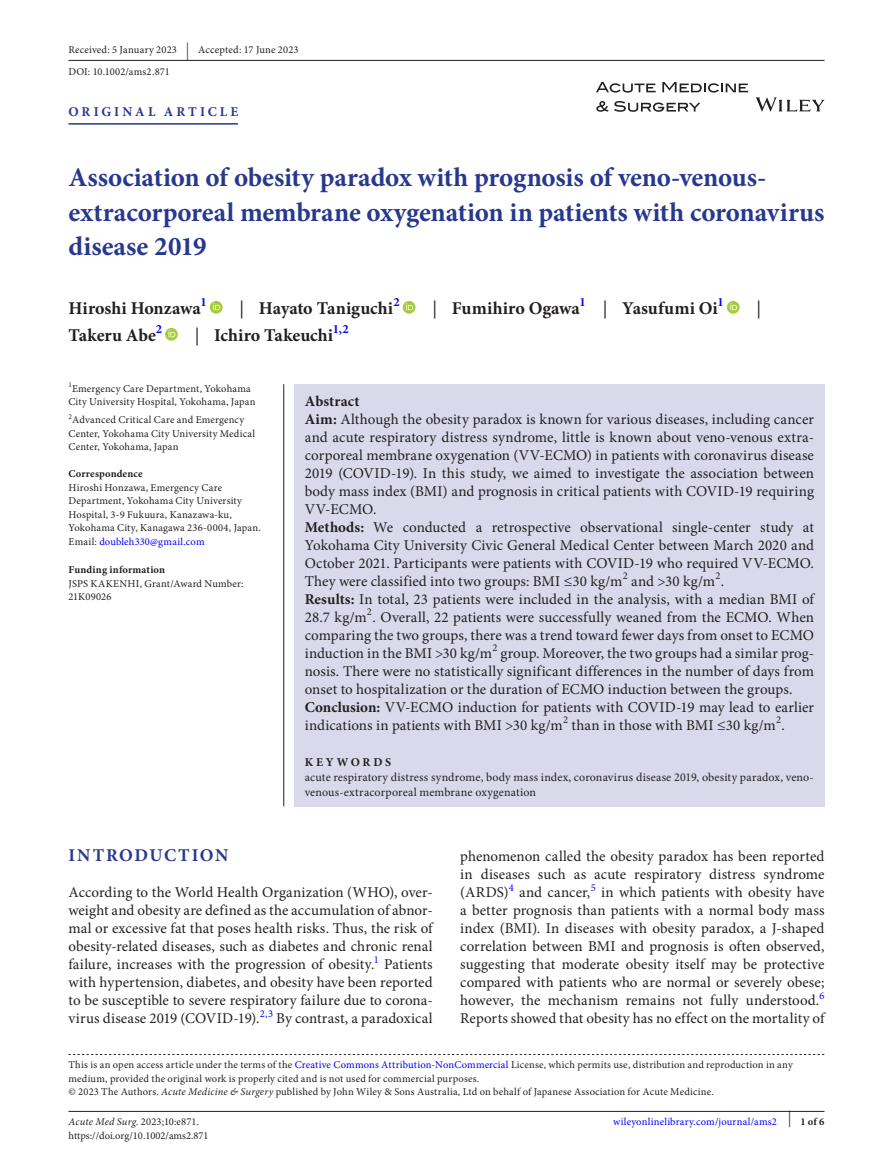
<style>
.page{position:relative;width:893px;height:1174px;background:#fff}
.page>*{position:absolute;margin:0;border:0;box-sizing:border-box;transform-origin:0 0}
.t1{font:700 27px/34.5px "Minion Pro";letter-spacing:-.005em;color:#27388e}
.t2{font:700 18px "Minion Pro";color:#231f20}
.t3{font:700 18px "Minion Pro";letter-spacing:.08em;color:#27388e}
.t4{font:18px "Minion Pro";color:#231f20}
.t5{font:15px/18px "Minion Pro";letter-spacing:.005em;color:#231f20;text-align:justify}
.t6{font:700 13.5px "Minion Pro";letter-spacing:.225em;color:#27388e}
.t7{font:700 12.6px "Minion Pro";color:#00f}
.t8{font:12px/15px "Minion Pro";letter-spacing:.01em;color:#231f20}
.t9{font:700 12px "Minion Pro";letter-spacing:.225em;color:#231f20}
.t10{font:10.5px/13.5px "Minion Pro";letter-spacing:.015em;color:#231f20}
.t11{font:10.5px "Minion Pro";letter-spacing:.02em;color:#00f}
.t12{font:700 10.5px "Minion Pro";letter-spacing:.01em;color:#231f20}
.t13{font:italic 10.5px "Minion Pro";letter-spacing:.015em;color:#231f20}
.t14{font:7.35px "Minion Pro";color:#231f20}
.s1{font-size:18px}
.s2{font-weight:400}
.s3{color:#00f}
.s4{font-weight:700}
.s5{font-style:italic}
.s6{font-style:normal}
</style>
<div class="page">
<hr style="left:68px;top:1111px;width:756px;height:1px;background:#231f20">
<svg style="left:756px;top:97px;width:68px;height:15px"></svg>
<svg style="left:596px;top:82px;width:60px;height:11px"></svg>
<svg style="left:662px;top:82px;width:86px;height:11px"></svg>
<svg style="left:596px;top:101px;width:12px;height:11px"></svg>
<svg style="left:614px;top:101px;width:86px;height:11px"></svg>
<hr style="left:68px;top:123px;width:170px;height:2px;background:#27388e">
<svg style="left:210px;top:301px;width:13px;height:13px"></svg>
<svg style="left:213px;top:303px;width:7px;height:7px"></svg>
<svg style="left:403px;top:301px;width:12px;height:13px"></svg>
<svg style="left:406px;top:303px;width:7px;height:7px"></svg>
<svg style="left:727px;top:301px;width:13px;height:13px"></svg>
<svg style="left:730px;top:303px;width:7px;height:7px"></svg>
<svg style="left:165px;top:328px;width:13px;height:13px"></svg>
<svg style="left:168px;top:330px;width:7px;height:7px"></svg>
<hr style="left:68px;top:60px;width:756px;height:1px;background:#231f20">
<div style="left:294px;top:384px;width:530px;height:422px;background:#dad9eb"></div>
<hr style="left:283px;top:384px;width:1px;height:422px;background:#231f20">
<svg style="left:68px;top:1054px;width:756px;height:1px"></svg>
<p class="t10" style="left:68px;top:39px;width:232px;line-height:21.9px">Received: 5 January 2023 <span class="s1">|</span> Accepted: 17 June 2023<br>DOI: 10.1002/ams2.871</p>
<p class="t6" style="left:69px;top:102px;width:171px">ORIGINAL ARTICLE</p>
<h1 class="t1" style="left:68px;top:160px;width:758px">Association of obesity paradox with prognosis of veno-venous&shy;extracorporeal membrane oxygenation in patients with coronavirus disease 2019</h1>
<p class="t2" style="left:68px;top:295px;width:134px">Hiroshi Honzawa</p>
<p class="t7" style="left:200px;top:293px;width:8px">1</p>
<p class="t2" style="left:239px;top:295px;width:155px"><span class="s2">|</span> Hayato Taniguchi</p>
<p class="t7" style="left:393px;top:293px;width:8px">2</p>
<p class="t2" style="left:432px;top:295px;width:149px"><span class="s2">|</span> Fumihiro Ogawa</p>
<p class="t7" style="left:579px;top:293px;width:8px">1</p>
<p class="t2" style="left:603px;top:295px;width:117px"><span class="s2">|</span> Yasufumi Oi</p>
<p class="t7" style="left:718px;top:293px;width:8px">1</p>
<p class="t4" style="left:756px;top:296px;width:6px">|</p>
<p class="t2" style="left:68px;top:322px;width:89px">Takeru Abe</p>
<p class="t7" style="left:156px;top:320px;width:8px">2</p>
<p class="t2" style="left:195px;top:322px;width:140px"><span class="s2">|</span> Ichiro Takeuchi</p>
<p class="t7" style="left:333px;top:320px;width:17px">1,2</p>
<p class="t14" style="left:68px;top:380px;width:5px">1</p>
<p class="t10" style="left:68px;top:382px;width:189px;text-align:center">Emergency Care Department, Yokohama<br>City University Hospital, Yokohama, Japan</p>
<p class="t14" style="left:68px;top:411px;width:5px">2</p>
<p class="t10" style="left:68px;top:413px;width:188px;text-indent:4px">Advanced Critical Care and Emergency<br>Center, Yokohama City University Medical<br>Center, Yokohama, Japan</p>
<p class="t12" style="left:68px;top:466px;width:76px">Correspondence</p>
<p class="t10" style="left:68px;top:481px;width:194px">Hiroshi Honzawa, Emergency Care Department, Yokohama City University Hospital, 3-9 Fukuura, Kanazawa-ku, Yokohama City, Kanagawa 236-0004, Japan.<br>Email: <span class="s3">doubleh330@gmail.com</span></p>
<p class="t12" style="left:68px;top:562px;width:98px">Funding information</p>
<p class="t10" style="left:68px;top:577px;width:177px">JSPS KAKENHI, Grant/Award Number:<br>21K09026</p>
<p class="t5" style="left:305px;top:392px;width:511px;text-align:left"><span class="s4">Abstract<br>Aim:</span> Although the obesity paradox is known for various diseases, including cancer and acute respiratory distress syndrome, little is known about veno-venous extra&shy;corporeal membrane oxygenation (VV-ECMO) in patients with coronavirus disease 2019 (COVID-19). In this study, we aimed to investigate the association between body mass index (BMI) and prognosis in critical patients with COVID-19 requiring VV-ECMO.<br><span class="s4">Methods:</span> We conducted a retrospective observational single-center study at Yokohama City University Civic General Medical Center between March 2020 and October 2021. Participants were patients with COVID-19 who required VV-ECMO.<br>They were classified into two groups: BMI ≤30 kg/m</p>
<p class="t10" style="left:715px;top:569px;width:7px">2</p>
<p class="t5" style="left:305px;top:590px;width:511px"><span class="s4">Results:</span> In total, 23 patients were included in the analysis, with a median BMI of<br>28.7 kg/m . Overall, 22 patients were successfully weaned from the ECMO. When</p>
<p class="t10" style="left:623px;top:569px;width:7px">2</p>
<p class="t5" style="left:631px;top:572px;width:95px">and &gt;30 kg/m .</p>
<p class="t10" style="left:367px;top:605px;width:7px">2</p>
<p class="t5" style="left:305px;top:626px;width:511px">comparing the two groups, there was a trend toward fewer days from onset to ECMO induction in the BMI &gt;30 kg/m</p>
<p class="t10" style="left:492px;top:641px;width:7px">2</p>
<p class="t5" style="left:305px;top:644px;width:511px;text-align:left;text-indent:196px">group. Moreover, the two groups had a similar prog&shy;nosis. There were no statistically significant differences in the number of days from onset to hospitalization or the duration of ECMO induction between the groups.<br><span class="s4">Conclusion:</span> VV-ECMO induction for patients with COVID-19 may lead to earlier indications in patients with BMI &gt;30 kg/m</p>
<p class="t10" style="left:563px;top:713px;width:7px">2</p>
<p class="t5" style="left:571px;top:716px;width:215px">than in those with BMI ≤30 kg/m .</p>
<p class="t10" style="left:776px;top:713px;width:7px">2</p>
<p class="t9" style="left:305px;top:753px;width:88px">KEYWORDS</p>
<p class="t8" style="left:305px;top:769px;width:510px">acute respiratory distress syndrome, body mass index, coronavirus disease 2019, obesity paradox, veno&shy;venous-extracorporeal membrane oxygenation</p>
<p class="t3" style="left:68px;top:843px;width:162px">INTRODUCTION</p>
<p class="t5" style="left:68px;top:883px;width:366px">According to the World Health Organization (WHO), over&shy;weight and obesity are defined as the accumulation of abnor&shy;mal or excessive fat that poses health risks. Thus, the risk of obesity-related diseases, such as diabetes and chronic renal failure, increases with the progression of obesity.</p>
<p class="t11" style="left:374px;top:952px;width:7px">1</p>
<p class="t5" style="left:68px;top:955px;width:366px;text-indent:316px">Patients with hypertension, diabetes, and obesity have been reported to be susceptible to severe respiratory failure due to corona&shy;virus disease 2019 (COVID-19).</p>
<p class="t11" style="left:260px;top:1006px;width:15px">2,3</p>
<p class="t5" style="left:276px;top:1009px;width:158px">By contrast, a paradoxical</p>
<p class="t5" style="left:460px;top:847px;width:366px">phenomenon called the obesity paradox has been reported in diseases such as acute respiratory distress syndrome (ARDS)<sup>4</sup> and cancer,</p>
<p class="t11" style="left:591px;top:880px;width:7px">5</p>
<p class="t5" style="left:460px;top:883px;width:366px;text-indent:141px">in which patients with obesity have a better prognosis than patients with a normal body mass index (BMI). In diseases with obesity paradox, a J-shaped correlation between BMI and prognosis is often observed, suggesting that moderate obesity itself may be protective compared with patients who are normal or severely obese; however, the mechanism remains not fully understood.</p>
<p class="t11" style="left:819px;top:988px;width:7px">6</p>
<p class="t5" style="left:460px;top:1009px;width:366px">Reports showed that obesity has no effect on the mortality of</p>
<p class="t10" style="left:68px;top:1058px;width:726px">This is an open access article under the terms of the <span class="s3">Creative Commons Attribution-NonCommercial</span> License, which permits use, distribution and reproduction in any medium, provided the original work is properly cited and is not used for commercial purposes.<br>© 2023 The Authors. <span class="s5">Acute Medicine &amp; Surgery</span> published by John Wiley &amp; Sons Australia, Ltd on behalf of Japanese Association for Acute Medicine.</p>
<p class="t13" style="left:68px;top:1114px;width:132px">Acute Med Surg. <span class="s6">2023;10:e871.</span></p>
<p class="t12" style="left:788px;top:1114px;width:38px"><sup>|</sup> 1 of 6</p>
<p class="t10" style="left:68px;top:1128px;width:142px">https://doi.org/10.1002/ams2.871</p>
<p class="t11" style="left:613px;top:1114px;width:165px">wileyonlinelibrary.com/journal/ams2</p>
</div>
